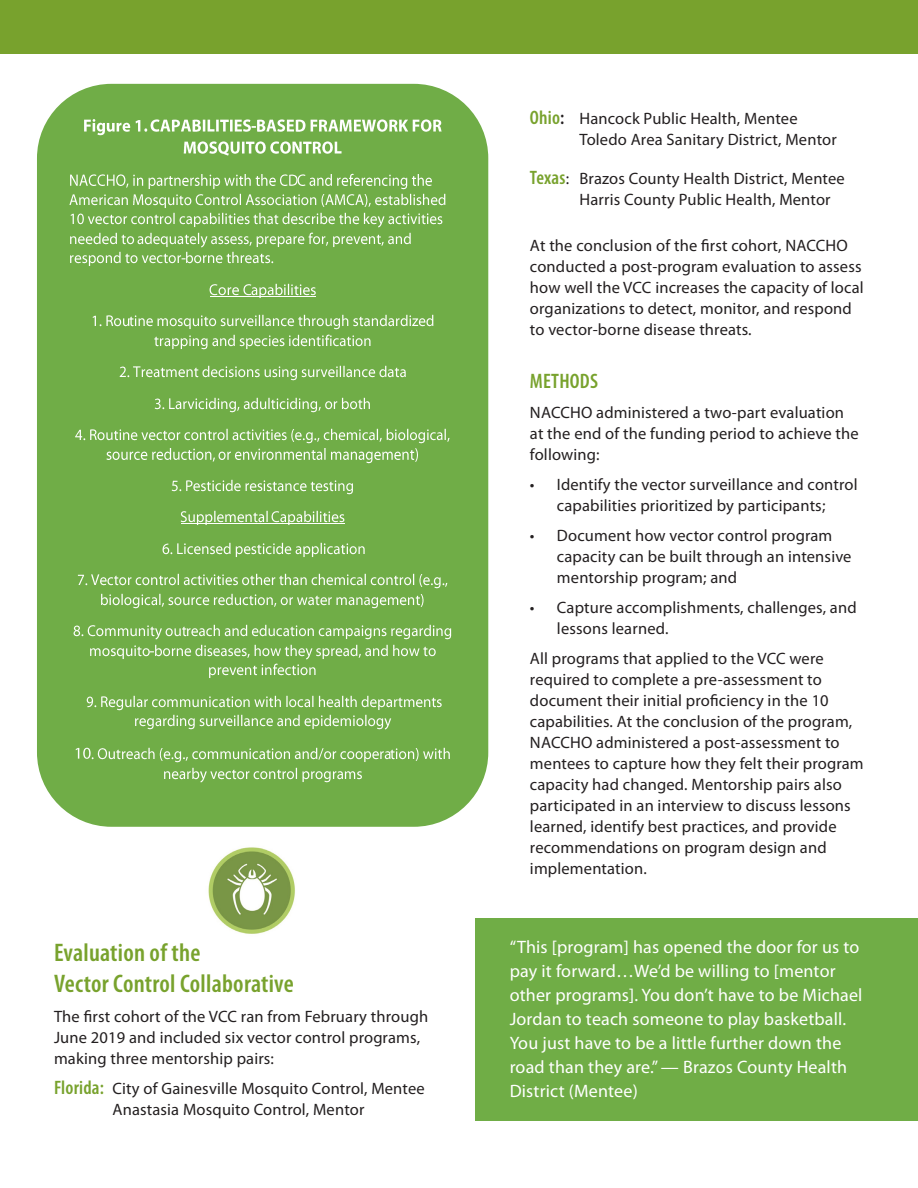
<style>
.page{position:relative;width:918px;height:1188px;background:#fff}
.page>*{position:absolute;margin:0;border:0;box-sizing:border-box;transform-origin:0 0}
.C{font:600 condensed 25.5px "Myriad Pro";letter-spacing:.01em;color:#78a22d}
.C-2{font:600 condensed 21px "Myriad Pro";letter-spacing:.01em;color:#78a22d}
.C-3{font:18px/24px "Myriad Pro";letter-spacing:.01em;color:#fff}
.C-4{font:16.5px/21px "Myriad Pro";letter-spacing:.01em;color:#231f20}
.s1{font-weight:600;font-stretch:condensed;font-size:19.5px;color:#78a22d}
.s2{font-weight:600;font-stretch:condensed;font-size:19.5px}
</style>
<div class="page">
<div style="left:0;top:0;width:918px;height:54px;background:#78a22d"></div>
<div style="left:36px;top:83px;width:453px;height:745px;background:#70ad47;border-radius:76px"></div>
<img style="left:84px;top:119px;width:67px;height:16px">
<img style="left:151px;top:119px;width:100px;height:13px">
<img style="left:257px;top:119px;width:185px;height:13px">
<img style="left:183px;top:141px;width:159px;height:15px">
<img style="left:70px;top:174px;width:227px;height:15px">
<img style="left:297px;top:174px;width:9px;height:12px">
<img style="left:309px;top:173px;width:123px;height:16px">
<img style="left:70px;top:193px;width:376px;height:15px">
<img style="left:70px;top:212px;width:373px;height:16px">
<img style="left:70px;top:232px;width:65px;height:13px">
<img style="left:137px;top:232px;width:274px;height:15px">
<img style="left:70px;top:251px;width:111px;height:15px">
<img style="left:186px;top:251px;width:88px;height:13px">
<img style="left:210px;top:284px;width:41px;height:12px">
<img style="left:251px;top:283px;width:65px;height:15px">
<hr style="left:210px;top:296px;width:105px;height:1px;background:#fff">
<img style="left:92px;top:315px;width:38px;height:12px">
<img style="left:130px;top:314px;width:304px;height:16px">
<img style="left:154px;top:334px;width:217px;height:15px">
<img style="left:119px;top:365px;width:287px;height:16px">
<img style="left:154px;top:397px;width:216px;height:15px">
<img style="left:75px;top:428px;width:375px;height:16px">
<img style="left:106px;top:448px;width:109px;height:14px">
<img style="left:218px;top:448px;width:200px;height:15px">
<img style="left:171px;top:479px;width:182px;height:15px">
<img style="left:181px;top:510px;width:91px;height:15px">
<img style="left:272px;top:510px;width:73px;height:15px">
<hr style="left:181px;top:523px;width:163px;height:1px;background:#fff">
<img style="left:163px;top:542px;width:202px;height:15px">
<img style="left:78px;top:573px;width:370px;height:16px">
<img style="left:101px;top:593px;width:323px;height:15px">
<img style="left:74px;top:625px;width:113px;height:15px">
<img style="left:187px;top:624px;width:265px;height:16px">
<img style="left:90px;top:645px;width:60px;height:14px">
<img style="left:155px;top:644px;width:281px;height:15px">
<img style="left:209px;top:663px;width:107px;height:15px">
<img style="left:87px;top:695px;width:355px;height:15px">
<img style="left:135px;top:714px;width:257px;height:16px">
<img style="left:75px;top:747px;width:16px;height:12px">
<img style="left:91px;top:747px;width:300px;height:16px">
<img style="left:391px;top:747px;width:59px;height:14px">
<img style="left:164px;top:767px;width:198px;height:16px">
<img style="left:208px;top:847px;width:87px;height:87px">
<div style="left:476px;top:919px;width:442px;height:202px;background:#70ad46"></div>
<p class="C" style="left:54px;top:937px;width:148px">Evaluation of the</p>
<p class="C" style="left:54px;top:968px;width:241px">Vector Control Collaborative</p>
<p class="C-4" style="left:54px;top:1006px;width:376px">The first cohort of the VCC ran from February through<br>June 2019 and included six vector control programs, making three mentorship pairs:</p>
<p class="C-4" style="left:54px;top:1078px;width:372px;text-align:center"><span class="s1">Florida:</span> City of Gainesville Mosquito Control, Mentee<br>Anastasia Mosquito Control, Mentor</p>
<p class="C-4" style="left:579px;top:108px;width:259px;text-indent:-50px"><span class="s1">Ohio</span><span class="s2">:</span> Hancock Public Health, Mentee<br>Toledo Area Sanitary District, Mentor</p>
<p class="C-4" style="left:579px;top:168px;width:267px;text-indent:-50px"><span class="s1">Texas</span>: Brazos County Health District, Mentee<br>Harris County Public Health, Mentor</p>
<p class="C-4" style="left:530px;top:234px;width:335px">At the conclusion of the first cohort, NACCHO conducted a post-program evaluation to assess how well the VCC increases the capacity of local organizations to detect, monitor, and respond to vector-borne disease threats.</p>
<p class="C-2" style="left:530px;top:368px;width:69px">METHODS</p>
<p class="C-4" style="left:530px;top:402px;width:330px">NACCHO administered a two-part evaluation at the end of the funding period to achieve the following:</p>
<p class="C-4" style="left:530px;top:474px;width:329px;text-align:center">• Identify the vector surveillance and control capabilities prioritized by participants;</p>
<p class="C-4" style="left:557px;top:525px;width:296px;text-indent:-27px">• Document how vector control program capacity can be built through an intensive mentorship program; and</p>
<p class="C-4" style="left:557px;top:597px;width:301px;text-indent:-27px">• Capture accomplishments, challenges, and lessons learned.</p>
<p class="C-4" style="left:530px;top:648px;width:335px">All programs that applied to the VCC were required to complete a pre-assessment to document their initial proficiency in the 10 capabilities. At the conclusion of the program, NACCHO administered a post-assessment to mentees to capture how they felt their program capacity had changed. Mentorship pairs also participated in an interview to discuss lessons learned, identify best practices, and provide recommendations on program design and implementation.</p>
<p class="C-3" style="left:510px;top:935px;width:354px">“This [program] has opened the door for us to pay it forward…We’d be willing to [mentor other programs]. You don’t have to be Michael Jordan to teach someone to play basketball.<br>You just have to be a little further down the road than they are.” — Brazos County Health District (Mentee)</p>
</div>
